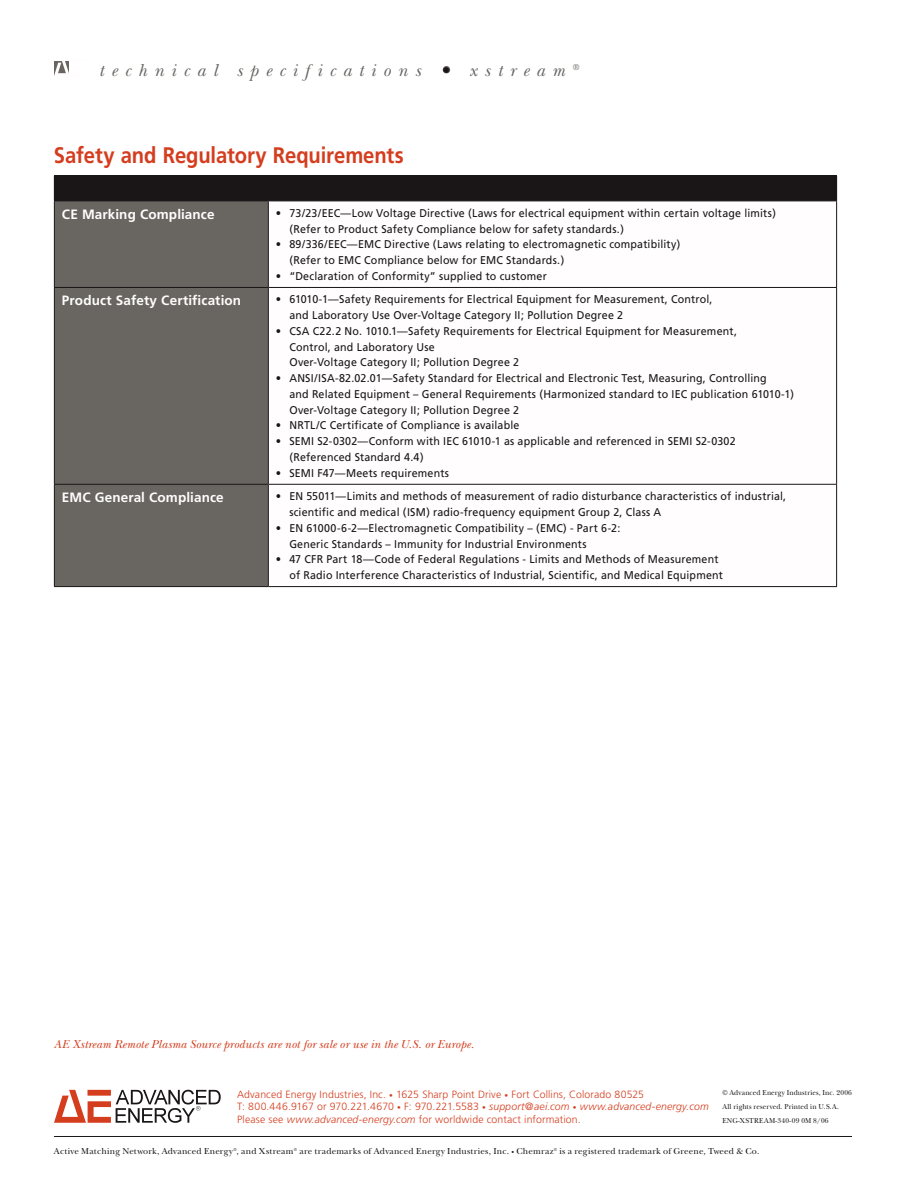
<style>
.page{position:relative;width:918px;height:1188px;background:#fff}
.page>*{position:absolute;margin:0;border:0;box-sizing:border-box;transform-origin:0 0}
.head{font:700 22.5px "Frutiger";letter-spacing:-.005em;color:#d43d1e;scale:.9 1}
.t1{font:italic 18px "New Baskerville";letter-spacing:.395em;color:#696662}
.chart_left_column{font:700 13.5px "Frutiger";letter-spacing:.01em;color:#fffdfd}
.t2{font:italic 12px "New Baskerville";letter-spacing:.01em;color:#d43d1e}
.chart_bullet{font:11.25px/15.8px "Frutiger";letter-spacing:.015em;color:#1a1617;scale:.95 1}
.t3{font:300 10.5px "Frutiger";letter-spacing:.01em;color:#d43d1e}
.trademarks{font:9px "New Baskerville";letter-spacing:.02em;color:#1a1617}
.t4{font:7.5px "New Baskerville";letter-spacing:.02em;color:#1a1617;scale:.95 1}
.s1{color:#1a1617}
.s2{font-size:7.5px}
.s3{font-style:italic}
.s4{font-size:6px}
</style>
<div class="page">
<div style="left:443px;top:66px;width:7px;height:7px;border:2px solid #696662;border-radius:50%"></div>
<svg style="left:54px;top:61px;width:15px;height:15px"></svg>
<div style="left:54px;top:176px;width:783px;height:25px;background:#1a1617"></div>
<div style="left:55px;top:202px;width:213px;height:384px;background:#696662"></div>
<svg style="left:269px;top:286px;width:567px;height:198px"></svg>
<hr style="left:54px;top:175px;width:214px;height:1px;background:#1a1617">
<hr style="left:268px;top:175px;width:569px;height:1px;background:#1a1617">
<hr style="left:54px;top:201px;width:214px;height:1px;background:#1a1617">
<hr style="left:54px;top:201px;width:1px;height:86px;background:#1a1617">
<hr style="left:268px;top:201px;width:569px;height:1px;background:#1a1617">
<hr style="left:268px;top:201px;width:1px;height:86px;background:#1a1617">
<hr style="left:836px;top:201px;width:1px;height:86px;background:#1a1617">
<hr style="left:54px;top:287px;width:214px;height:1px;background:#1a1617">
<hr style="left:54px;top:288px;width:1px;height:196px;background:#1a1617">
<hr style="left:268px;top:287px;width:569px;height:1px;background:#1a1617">
<hr style="left:268px;top:288px;width:1px;height:196px;background:#1a1617">
<hr style="left:836px;top:288px;width:1px;height:196px;background:#1a1617">
<hr style="left:54px;top:484px;width:214px;height:1px;background:#1a1617">
<hr style="left:54px;top:485px;width:1px;height:101px;background:#1a1617">
<hr style="left:268px;top:484px;width:569px;height:1px;background:#1a1617">
<hr style="left:268px;top:485px;width:1px;height:101px;background:#1a1617">
<hr style="left:836px;top:485px;width:1px;height:101px;background:#1a1617">
<hr style="left:54px;top:586px;width:214px;height:1px;background:#1a1617">
<hr style="left:268px;top:586px;width:569px;height:1px;background:#1a1617">
<hr style="left:54px;top:1136px;width:798px;height:1px;background:#1a1617">
<svg style="left:54px;top:1090px;width:167px;height:33px"></svg>
<h2 class="t1" style="left:99px;top:59px;width:481px">technical specifications <span class="s1">•</span> xstream <sup>®</sup></h2>
<p class="head" style="left:54px;top:142px;width:390px">Safety and Regulatory Requirements</p>
<p class="chart_left_column" style="left:62px;top:206px;width:154px">CE Marking Compliance</p>
<p class="chart_bullet" style="left:289px;top:205px;width:514px;text-indent:-14px">• 73/23/EEC—Low Voltage Directive (Laws for electrical equipment within certain voltage limits) (Refer to Product Safety Compliance below for safety standards.)</p>
<p class="chart_bullet" style="left:289px;top:237px;width:413px;text-indent:-14px">• 89/336/EEC—EMC Directive (Laws relating to electromagnetic compatibility) (Refer to EMC Compliance below for EMC Standards.)</p>
<p class="chart_bullet" style="left:276px;top:268px;width:287px">• “Declaration of Conformity” supplied to customer</p>
<p class="chart_left_column" style="left:62px;top:293px;width:181px">Product Safety Certification</p>
<p class="chart_bullet" style="left:289px;top:292px;width:447px;text-indent:-14px">• 61010-1—Safety Requirements for Electrical Equipment for Measurement, Control, and Laboratory Use Over-Voltage Category II; Pollution Degree 2</p>
<p class="chart_bullet" style="left:289px;top:323px;width:473px;text-indent:-14px">• CSA C22.2 No. 1010.1—Safety Requirements for Electrical Equipment for Measurement,<br>Control, and Laboratory Use<br>Over-Voltage Category II; Pollution Degree 2</p>
<p class="chart_bullet" style="left:289px;top:370px;width:533px;text-indent:-14px">• ANSI/ISA-82.02.01—Safety Standard for Electrical and Electronic Test, Measuring, Controlling<br>and Related Equipment – General Requirements (Harmonized standard to IEC publication 61010-1)<br>Over-Voltage Category II; Pollution Degree 2</p>
<p class="chart_bullet" style="left:276px;top:418px;width:258px">• NRTL/C Certificate of Compliance is available</p>
<p class="chart_bullet" style="left:289px;top:433px;width:471px;text-indent:-14px">• SEMI S2-0302—Conform with IEC 61010-1 as applicable and referenced in SEMI S2-0302 (Referenced Standard 4.4)</p>
<p class="chart_bullet" style="left:276px;top:465px;width:184px">• SEMI F47—Meets requirements</p>
<p class="chart_left_column" style="left:62px;top:489px;width:163px">EMC General Compliance</p>
<p class="chart_bullet" style="left:289px;top:489px;width:525px;text-indent:-14px">• EN 55011—Limits and methods of measurement of radio disturbance characteristics of industrial, scientific and medical (ISM) radio-frequency equipment Group 2, Class A</p>
<p class="chart_bullet" style="left:289px;top:520px;width:350px;text-indent:-14px">• EN 61000-6-2—Electromagnetic Compatibility – (EMC) - Part 6-2:<br>Generic Standards – Immunity for Industrial Environments</p>
<p class="chart_bullet" style="left:289px;top:552px;width:458px;text-indent:-14px">• 47 CFR Part 18—Code of Federal Regulations - Limits and Methods of Measurement of Radio Interference Characteristics of Industrial, Scientific, and Medical Equipment</p>
<p class="t2" style="left:54px;top:1037px;width:422px">AE Xstream Remote Plasma Source products are not for sale or use in the U.S. or Europe.</p>
<p class="t3" style="left:237px;top:1088px;width:408px">Advanced Energy Industries, Inc. <span class="s2">•</span> 1625 Sharp Point Drive <span class="s2">•</span> Fort Collins, Colorado 80525</p>
<p class="t3" style="left:237px;top:1101px;width:473px">T: 800.446.9167 or 970.221.4670 <span class="s2">•</span> F: 970.221.5583 <span class="s2">•</span> <span class="s3">support@aei.com</span> <span class="s2">•</span> <span class="s3">www.advanced-energy.com</span></p>
<p class="t3" style="left:237px;top:1113px;width:345px">Please see <span class="s3">www.advanced-energy.com</span> for worldwide contact information.</p>
<p class="t4" style="left:722px;top:1088px;width:138px">© Advanced Energy Industries, Inc. 2006</p>
<p class="t4" style="left:722px;top:1102px;width:124px">All rights reserved. Printed in U.S.A.</p>
<p class="t4" style="left:722px;top:1116px;width:113px">ENG-XSTREAM-340-09 0M 8/06</p>
<p class="trademarks" style="left:54px;top:1146px;width:707px">Active Matching Network, Advanced Energy<sup>®</sup>, and Xstream<sup>®</sup> are trademarks of Advanced Energy Industries, Inc. <span class="s4">•</span> Chemraz<sup>®</sup> is a registered trademark of Greene, Tweed &amp; Co.</p>
</div>
